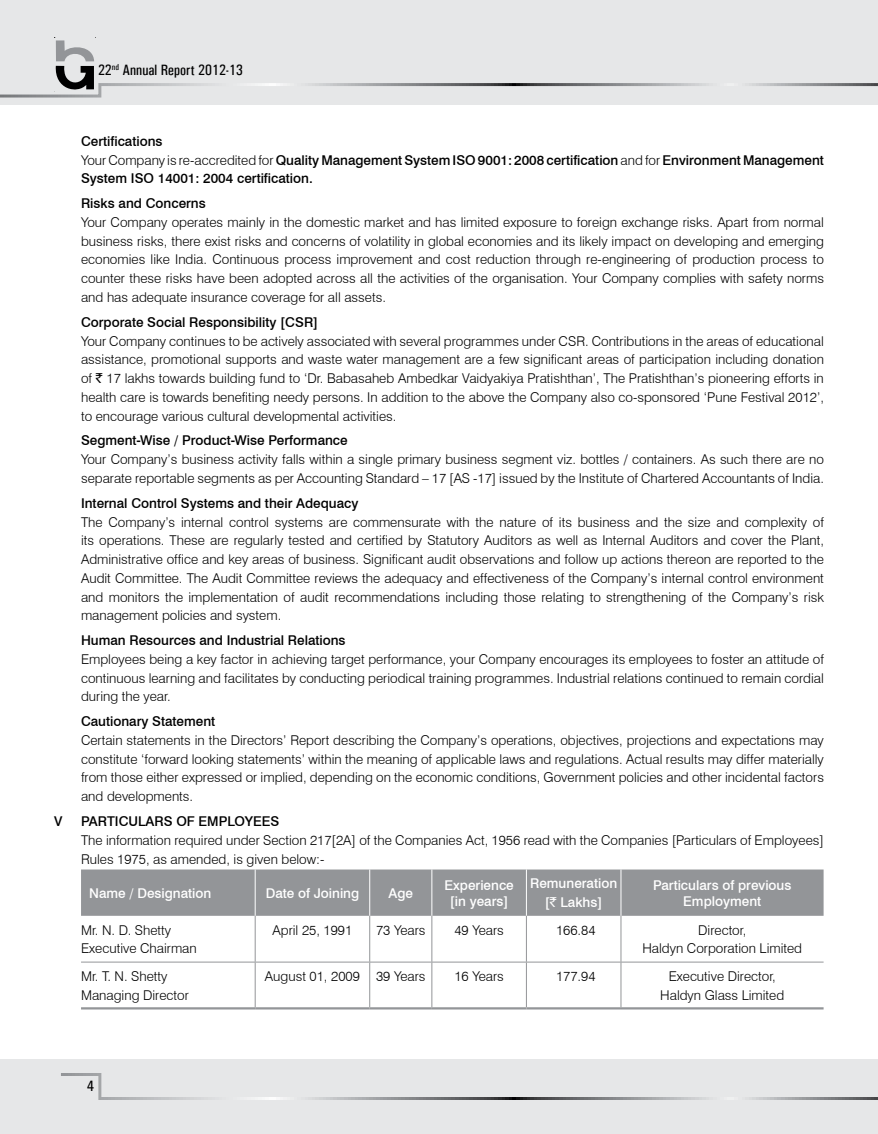
<style>
.page{position:relative;width:878px;height:1134px;background:#fff}
.page>*{position:absolute;margin:0;border:0;box-sizing:border-box;transform-origin:0 0}
.t1{font:15px "Univers Condensed";color:#000}
.t2{font:300 13.5px/18.8px "Swiss 721 BT";color:#000;text-align:justify}
.t3{font:500 13.5px/18.8px "Swiss 721 BT";color:#000}
.t4{font:500 13.5px/16.2px "Swiss 721 BT";color:#fff;text-align:center}
.s1{font-weight:300}
.s2{font-family:"Rupee Foradian";font-weight:400}
</style>
<div class="page">
<div style="left:0;top:0;width:878px;height:105px;background:#e6e7e8"></div>
<svg style="left:0;top:40px;width:878px;height:58px"></svg>
<div style="left:0;top:1059px;width:878px;height:75px;background:#e6e7e8"></div>
<svg style="left:61px;top:1073px;width:817px;height:27px"></svg>
<div style="left:81px;top:870px;width:742px;height:46px;background:#939598"></div>
<hr style="left:255px;top:870px;width:1px;height:46px;background:#fff">
<hr style="left:369px;top:870px;width:1px;height:46px;background:#fff">
<hr style="left:431px;top:870px;width:1px;height:46px;background:#fff">
<hr style="left:526px;top:870px;width:1px;height:46px;background:#fff">
<hr style="left:620px;top:870px;width:1px;height:46px;background:#fff">
<hr style="left:81px;top:1007px;width:174px;height:3px;background:#939598">
<hr style="left:255px;top:1007px;width:115px;height:3px;background:#939598">
<hr style="left:370px;top:1007px;width:62px;height:3px;background:#939598">
<hr style="left:432px;top:1007px;width:94px;height:3px;background:#939598">
<hr style="left:526px;top:1007px;width:95px;height:3px;background:#939598">
<hr style="left:621px;top:1007px;width:202px;height:3px;background:#939598">
<hr style="left:255px;top:916px;width:1px;height:46px;background:#939598">
<hr style="left:369px;top:916px;width:1px;height:46px;background:#939598">
<hr style="left:431px;top:916px;width:1px;height:46px;background:#939598">
<hr style="left:526px;top:916px;width:1px;height:46px;background:#939598">
<hr style="left:620px;top:916px;width:1px;height:46px;background:#939598">
<hr style="left:81px;top:962px;width:174px;height:1px;background:#939598">
<hr style="left:255px;top:962px;width:115px;height:1px;background:#939598">
<hr style="left:255px;top:962px;width:1px;height:45px;background:#939598">
<hr style="left:370px;top:962px;width:62px;height:1px;background:#939598">
<hr style="left:369px;top:962px;width:1px;height:45px;background:#939598">
<hr style="left:432px;top:962px;width:94px;height:1px;background:#939598">
<hr style="left:431px;top:962px;width:1px;height:45px;background:#939598">
<hr style="left:526px;top:962px;width:95px;height:1px;background:#939598">
<hr style="left:526px;top:962px;width:1px;height:45px;background:#939598">
<hr style="left:621px;top:962px;width:202px;height:1px;background:#939598">
<hr style="left:620px;top:962px;width:1px;height:45px;background:#939598">
<p class="t1" style="left:98px;top:61px;width:147px">22<sup>nd</sup> Annual Report 2012-13</p>
<p class="t3" style="left:81px;top:132px;width:744px">Certifications<br><span class="s1">Your Company is re-accredited for</span> Quality Management System ISO 9001: 2008 certification <span class="s1">and for</span> Environment Management<br>System ISO 14001: 2004 certification.</p>
<p class="t3" style="left:81px;top:194px;width:126px">Risks and Concerns</p>
<p class="t2" style="left:81px;top:213px;width:744px">Your Company operates mainly in the domestic market and has limited exposure to foreign exchange risks. Apart from normal business risks, there exist risks and concerns of volatility in global economies and its likely impact on developing and emerging economies like India. Continuous process improvement and cost reduction through re-engineering of production process to counter these risks have been adopted across all the activities of the organisation. Your Company complies with safety norms and has adequate insurance coverage for all assets.</p>
<p class="t3" style="left:81px;top:313px;width:239px">Corporate Social Responsibility [CSR]</p>
<p class="t2" style="left:81px;top:331px;width:744px">Your Company continues to be actively associated with several programmes under CSR. Contributions in the areas of educational assistance, promotional supports and waste water management are a few significant areas of participation including donation of <span class="s2">`</span> 17 lakhs towards building fund to ‘Dr. Babasaheb Ambedkar Vaidyakiya Pratishthan’, The Pratishthan’s pioneering efforts in health care is towards benefiting needy persons. In addition to the above the Company also co-sponsored ‘Pune Festival 2012’, to encourage various cultural developmental activities.</p>
<p class="t3" style="left:81px;top:431px;width:268px">Segment-Wise / Product-Wise Performance</p>
<p class="t2" style="left:81px;top:450px;width:744px">Your Company’s business activity falls within a single primary business segment viz. bottles / containers. As such there are no separate reportable segments as per Accounting Standard – 17 [AS -17] issued by the Institute of Chartered Accountants of India.</p>
<p class="t3" style="left:81px;top:493px;width:279px">Internal Control Systems and their Adequacy</p>
<p class="t2" style="left:81px;top:512px;width:744px">The Company’s internal control systems are commensurate with the nature of its business and the size and complexity of its operations. These are regularly tested and certified by Statutory Auditors as well as Internal Auditors and cover the Plant, Administrative office and key areas of business. Significant audit observations and follow up actions thereon are reported to the Audit Committee. The Audit Committee reviews the adequacy and effectiveness of the Company’s internal control environment and monitors the implementation of audit recommendations including those relating to strengthening of the Company’s risk management policies and system.</p>
<p class="t3" style="left:81px;top:631px;width:266px">Human Resources and Industrial Relations</p>
<p class="t2" style="left:81px;top:650px;width:744px">Employees being a key factor in achieving target performance, your Company encourages its employees to foster an attitude of continuous learning and facilitates by conducting periodical training programmes. Industrial relations continued to remain cordial during the year.</p>
<p class="t3" style="left:81px;top:712px;width:136px">Cautionary Statement</p>
<p class="t2" style="left:81px;top:731px;width:744px">Certain statements in the Directors’ Report describing the Company’s operations, objectives, projections and expectations may constitute ‘forward looking statements’ within the meaning of applicable laws and regulations. Actual results may differ materially from those either expressed or implied, depending on the economic conditions, Government policies and other incidental factors and developments.</p>
<p class="t3" style="left:54px;top:812px;width:10px">V</p>
<p class="t3" style="left:81px;top:812px;width:18px">PART</p>
<p class="t3" style="left:115px;top:812px;width:33px">ICULAR</p>
<p class="t3" style="left:164px;top:812px;width:117px">S OF EMPLOYEES</p>
<p class="t2" style="left:81px;top:831px;width:744px">The information required under Section 217[2A] of the Companies Act, 1956 read with the Companies [Particulars of Employees]<br>Rules 1975, as amended, is given below:-</p>
<p class="t4" style="left:89px;top:885px;width:124px">Name / Designation</p>
<p class="t4" style="left:266px;top:885px;width:95px">Date of Joining</p>
<p class="t4" style="left:388px;top:885px;width:26px">Age</p>
<p class="t4" style="left:444px;top:877px;width:71px">Experience [in years]</p>
<p class="t4" style="left:530px;top:874px;width:89px;line-height:18.8px">Remuneration [<span class="s2">`</span> Lakhs]</p>
<p class="t4" style="left:653px;top:877px;width:140px">Particulars of previous<br>Employment</p>
<p class="t2" style="left:81px;top:920px;width:117px">Mr. N. D. Shetty<br>Executive Chairman</p>
<p class="t2" style="left:272px;top:920px;width:81px">April 25, 1991</p>
<p class="t2" style="left:376px;top:920px;width:51px">73 Years</p>
<p class="t2" style="left:454px;top:920px;width:51px">49 Years</p>
<p class="t2" style="left:556px;top:920px;width:41px">166.84</p>
<p class="t2" style="left:642px;top:920px;width:161px;text-align:center">Director,<br>Haldyn Corporation Limited</p>
<p class="t2" style="left:81px;top:967px;width:109px">Mr. T. N. Shetty<br>Managing Director</p>
<p class="t2" style="left:265px;top:967px;width:162px">August 01, 2009 39 Years</p>
<p class="t2" style="left:454px;top:967px;width:51px">16 Years</p>
<p class="t2" style="left:556px;top:967px;width:41px">177.94</p>
<p class="t2" style="left:660px;top:967px;width:125px;text-align:center">Executive Director,<br>Haldyn Glass Limited</p>
<p class="t1" style="left:87px;top:1077px;width:8px">4</p>
</div>
